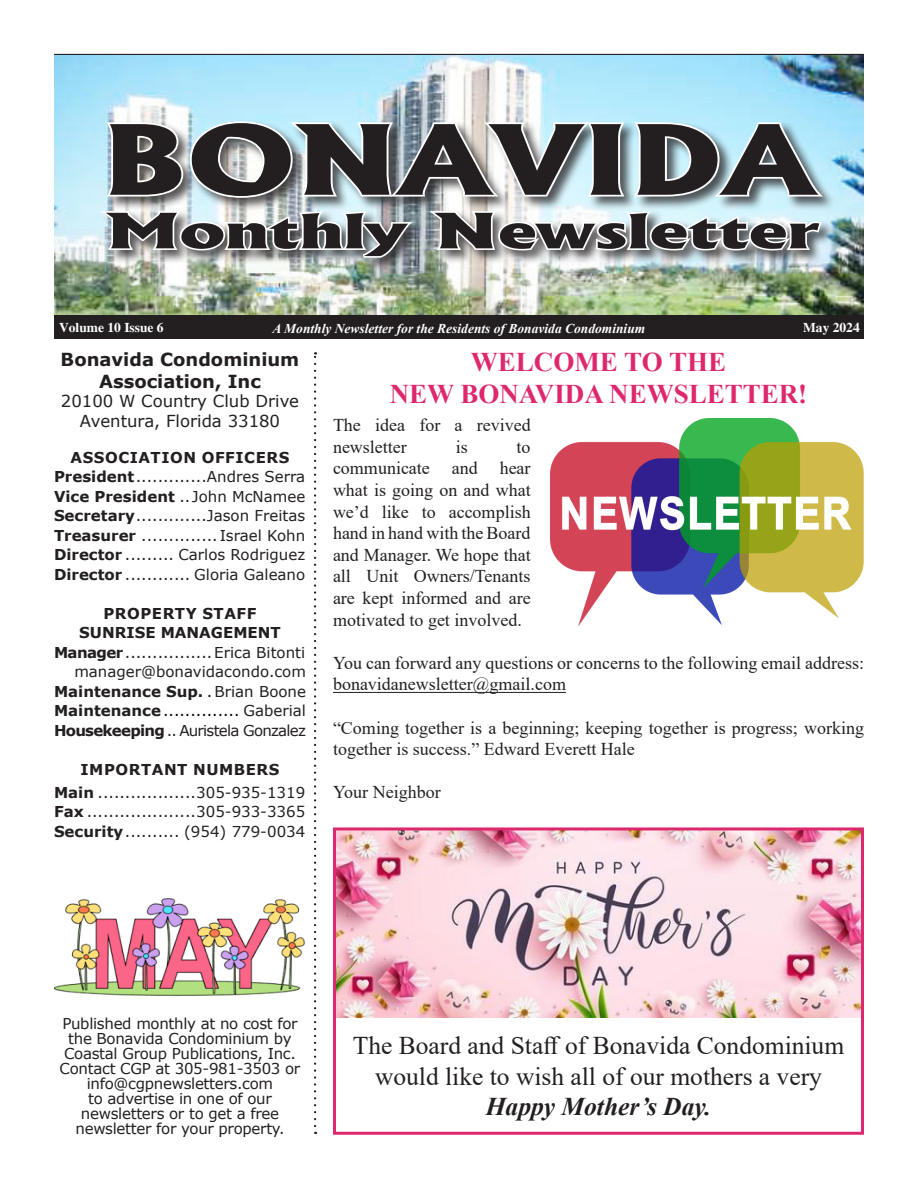
<style>
.page{position:relative;width:918px;height:1188px;background:#fff}
.page>*{position:absolute;margin:0;border:0;box-sizing:border-box;transform-origin:0 0}
.t1{font:800 92.4px "Albertus";color:#231f20;scale:1.3 1}
.t2{font:800 46.5px "Albertus";color:#231f20;scale:1.61 1}
.t3{font:700 27px "Times New Roman";color:#de286e}
.body{font:25.5px/30.6px "Times New Roman";color:#231f20;text-align:center}
.t4{font:18px/21.6px "Times New Roman";color:#231f20}
.t5{font:700 18px/21.6px "Verdana";color:#231f20;text-align:center}
.t6{font:16.5px "Verdana";color:#231f20}
.t7{font:15px "Verdana";color:#231f20}
.t8{font:15px/15px "Verdana";letter-spacing:-.02em;color:#231f20;text-align:center}
.t9{font:700 15px "Verdana";color:#231f20}
.t10{font:700 15px "Verdana";letter-spacing:.035em;color:#231f20}
.t11{font:15px "Verdana";color:#000}
.t12{font:15px "Verdana";letter-spacing:-.05em;color:#231f20}
.t13{font:italic 700 13.5px "Times New Roman";color:#fff}
.t14{font:700 13.5px "Times";color:#fff}
.s1{font-weight:700}
.s2{font-weight:400}
.s3{font-weight:400;color:#000}
.s4{font-weight:700;color:#231f20}
.s5{color:#231f20}
.s6{font-weight:700;font-style:italic}
</style>
<div class="page">
<img style="left:54px;top:55px;width:810px;height:260px">
<div style="left:54px;top:315px;width:810px;height:23px;background:#231f20"></div>
<div style="left:106px;top:119px;width:730px;height:93px;background:#231f20;opacity:.75"></div>
<svg style="left:104px;top:120px;width:724px;height:80px"></svg>
<div style="left:101px;top:210px;width:734px;height:62px;background:#231f20;opacity:.75"></div>
<svg style="left:96px;top:209px;width:728px;height:51px"></svg>
<svg style="left:314px;top:352px;width:2px;height:774px"></svg>
<hr style="left:54px;top:54px;width:810px;height:1px;background:#231f20">
<img style="left:54px;top:898px;width:250px;height:98px">
<hr style="left:333px;top:692px;width:233px;height:1px;background:#231f20">
<img style="left:337px;top:831px;width:523px;height:187px">
<img style="left:551px;top:418px;width:313px;height:209px">
<div style="left:333px;top:827px;width:531px;height:308px;border:3px solid #de286e"></div>
<p class="t1" style="left:102px;top:102px;width:550px">BONAVIDA</p>
<p class="t2" style="left:107px;top:202px;width:444px">Monthly Newsletter</p>
<p class="t14" style="left:59px;top:319px;width:106px">Volume 10 Issue 6</p>
<p class="t14" style="left:803px;top:319px;width:58px">May 2024</p>
<p class="t13" style="left:273px;top:319px;width:374px">A Monthly Newsletter for the Residents of Bonavida Condominium</p>
<p class="t5" style="left:61px;top:348px;width:240px">Bonavida Condominium<br>Association, Inc</p>
<p class="t6" style="left:61px;top:390px;width:240px">20100 W Country Club Drive</p>
<p class="t6" style="left:80px;top:410px;width:202px">Aventura, Florida 33180</p>
<p class="t10" style="left:71px;top:447px;width:220px">ASSOCIATION OFFICERS</p>
<p class="t7" style="left:54px;top:467px;width:253px"><span class="s1">President</span>.............Andres Serra</p>
<p class="t9" style="left:54px;top:486px;width:253px">Vice President <span class="s2">..John McNamee</span></p>
<p class="t7" style="left:54px;top:506px;width:253px"><span class="s1">Secretary</span>.............Jason Freitas</p>
<p class="t7" style="left:54px;top:525px;width:253px"><span class="s1">Treasurer</span> .............. Israel Kohn</p>
<p class="t7" style="left:54px;top:545px;width:253px"><span class="s1">Director</span> ......... Carlos Rodriguez</p>
<p class="t7" style="left:54px;top:564px;width:253px"><span class="s1">Director</span> ............ Gloria Galeano</p>
<p class="t10" style="left:103px;top:603px;width:155px">PROPERTY STAFF</p>
<p class="t9" style="left:79px;top:622px;width:203px">SUNRISE MANAGEMENT</p>
<p class="t7" style="left:54px;top:642px;width:253px"><span class="s1">Manager</span>................Erica Bitonti</p>
<p class="t7" style="left:74px;top:662px;width:233px">manager@bonavidacondo.com</p>
<p class="t9" style="left:54px;top:681px;width:254px">Maintenance Sup. <span class="s3">.</span><span class="s2">Brian Boone</span></p>
<p class="t11" style="left:54px;top:701px;width:254px"><span class="s4">Maintenance</span>.............. <span class="s5">Gaberial</span></p>
<p class="t12" style="left:54px;top:720px;width:253px"><span class="s1">Housekeeping</span> .. Auristela Gonzalez</p>
<p class="t10" style="left:81px;top:759px;width:200px">IMPORTANT NUMBERS</p>
<p class="t7" style="left:54px;top:782px;width:253px"><span class="s1">Main</span> ..................305-935-1319</p>
<p class="t7" style="left:54px;top:801px;width:253px"><span class="s1">Fax</span> ....................305-933-3365</p>
<p class="t7" style="left:54px;top:821px;width:253px"><span class="s1">Security</span>.......... (954) 779-0034</p>
<p class="t3" style="left:471px;top:342px;width:257px">WELCOME TO THE</p>
<p class="t3" style="left:390px;top:374px;width:419px">NEW BONAVIDA NEWSLETTER!</p>
<p class="t4" style="left:333px;top:414px;width:199px">The idea for a revived newsletter</p>
<p class="t4" style="left:456px;top:435px;width:14px">is</p>
<p class="t4" style="left:333px;top:435px;width:199px;text-align:justify;text-indent:184px">to communicate and hear what is going on and what we’d like to accomplish hand in hand with the Board and Manager. We hope that all Unit Owners/Tenants are kept informed and are motivated to get involved.</p>
<p class="t4" style="left:333px;top:651px;width:533px">You can forward any questions or concerns to the following email address: bonavidanewsletter@gmail.com</p>
<p class="t4" style="left:333px;top:716px;width:533px">“Coming together is a beginning; keeping together is progress; working together is success.” Edward Everett Hale</p>
<p class="t4" style="left:333px;top:781px;width:109px">Your Neighbor</p>
<p class="t8" style="left:60px;top:1016px;width:242px">Published monthly at no cost for the Bonavida Condominium by<br>Coastal Group Publications, Inc.<br>Contact CGP at 305-981-3503 or info@cgpnewsletters.com</p>
<p class="t8" style="left:76px;top:1091px;width:211px">to advertise in one of our newsletters or to get a free newsletter for your property.</p>
<p class="body" style="left:353px;top:1029px;width:493px">The Board and Staff of Bonavida Condominium would like to wish all of our mothers a very<br><span class="s6">Happy Mother’s Day.</span></p>
</div>
